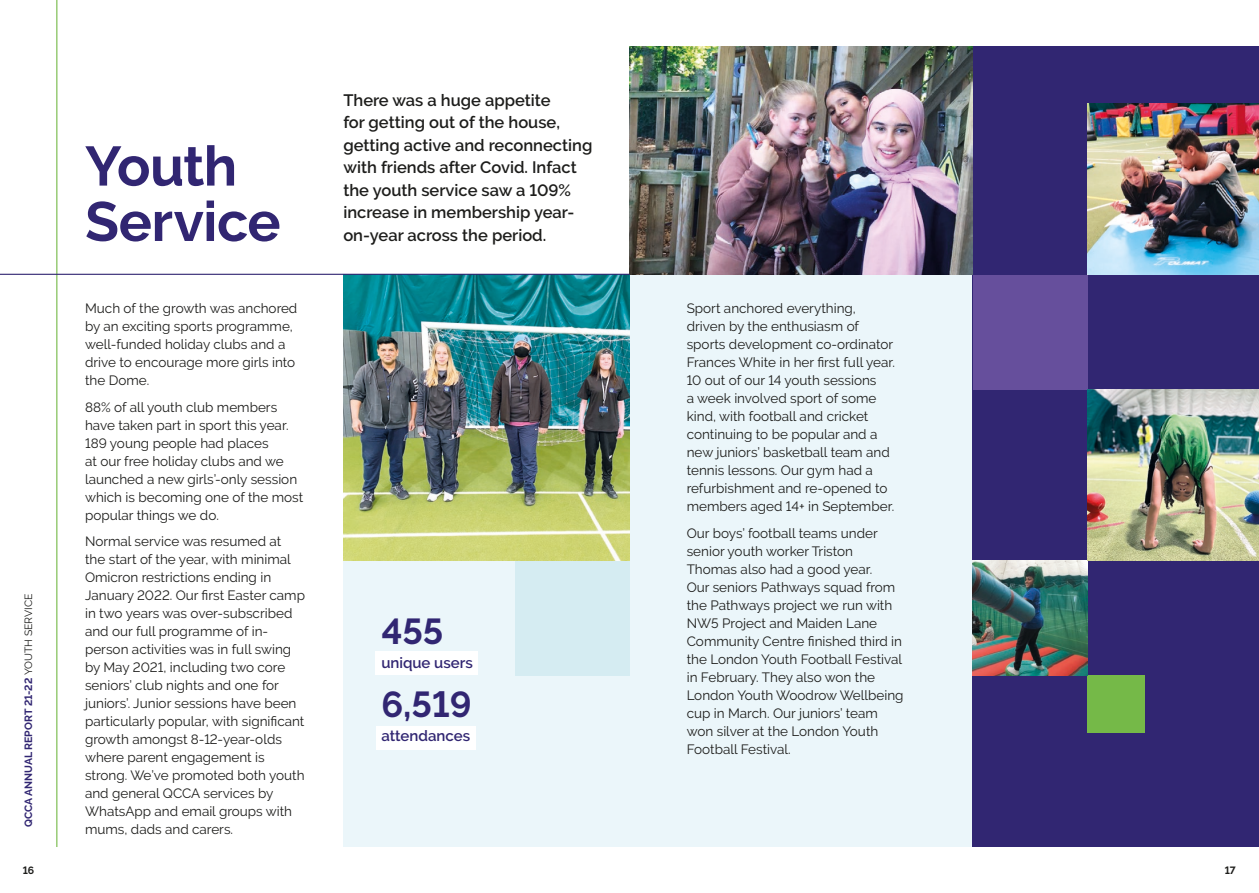
<style>
.page{position:relative;width:1259px;height:893px;background:#fff}
.page>*{position:absolute;margin:0;border:0;box-sizing:border-box;transform-origin:0 0}
.t1{font:700 55.35px/55.3px "Raleway";letter-spacing:-.01em;color:#312672}
.Stat_Large_Number{font:700 36px "Raleway";color:#312672}
.Intro{font:600 16.5px/22.5px "Raleway";color:#1d1d1b}
.Stat_small_text{font:600 15px "Raleway";color:#312672}
.Body_Copy{font:13.5px/18px "Raleway";color:#1d1d1b}
.t2{font:700 10.5px "Raleway";color:#312672}
.t3{font:700 10.5px "Raleway";color:#1d1d1b}
.s1{font-weight:400;color:#1d1d1b}
</style>
<div class="page">
<div style="left:343px;top:275px;width:791px;height:572px;background:#ebf6fa"></div>
<div style="left:973px;top:46px;width:286px;height:801px;background:#312672"></div>
<div style="left:973px;top:275px;width:114px;height:114px;background:#664f9c"></div>
<div style="left:515px;top:561px;width:114px;height:114px;background:#d5ecf2"></div>
<div style="left:1087px;top:675px;width:57px;height:57px;background:#75b948"></div>
<hr style="left:56px;top:0;width:1px;height:847px;background:#75b948">
<img style="left:973px;top:561px;width:114px;height:114px">
<img style="left:343px;top:275px;width:286px;height:286px">
<img style="left:629px;top:46px;width:344px;height:229px">
<hr style="left:0;top:274px;width:629px;height:1px;background:#312672">
<img style="left:1087px;top:389px;width:172px;height:172px">
<img style="left:1087px;top:103px;width:172px;height:172px">
<div style="left:376px;top:651px;width:102px;height:23px;background:#fff"></div>
<div style="left:376px;top:726px;width:100px;height:23px;background:#fff"></div>
<h1 class="t1" style="left:85px;top:139px;width:197px">Youth<br>Service</h1>
<p class="Intro" style="left:343px;top:89px;width:251px">There was a huge appetite<br>for getting out of the house, getting active and reconnecting with friends after Covid. Infact the youth service saw a 109% increase in membership year&shy;on-year across the period.</p>
<p class="Body_Copy" style="left:686px;top:299px;width:210px">Sport anchored everything, driven by the enthusiasm of sports development co-ordinator<br>Frances White in her first full year.<br>10 out of our 14 youth sessions<br>a week involved sport of some kind, with football and cricket continuing to be popular and a new juniors’ basketball team and tennis lessons. Our gym had a refurbishment and re-opened to members aged 14+ in September.</p>
<p class="Body_Copy" style="left:686px;top:524px;width:218px">Our boys’ football teams under senior youth worker Triston<br>Thomas also had a good year.<br>Our seniors Pathways squad from the Pathways project we run with<br>NW5 Project and Maiden Lane<br>Community Centre finished third in the London Youth Football Festival in February. They also won the<br>London Youth Woodrow Wellbeing cup in March. Our juniors’ team won silver at the London Youth<br>Football Festival.</p>
<p class="Body_Copy" style="left:85px;top:299px;width:214px">Much of the growth was anchored by an exciting sports programme, well-funded holiday clubs and a drive to encourage more girls into the Dome.</p>
<p class="Body_Copy" style="left:85px;top:398px;width:220px">88% of all youth club members have taken part in sport this year.<br>189 young people had places<br>at our free holiday clubs and we launched a new girls’-only session which is becoming one of the most popular things we do.</p>
<p class="Body_Copy" style="left:85px;top:532px;width:221px">Normal service was resumed at the start of the year, with minimal<br>Omicron restrictions ending in<br>January 2022. Our first Easter camp in two years was over-subscribed and our full programme of in&shy;person activities was in full swing by May 2021, including two core seniors’ club nights and one for juniors’. Junior sessions have been particularly popular, with significant growth amongst 8-12-year-olds where parent engagement is strong. We’ve promoted both youth and general QCCA services by<br>WhatsApp and email groups with mums, dads and carers.</p>
<h4 class="t2" style="left:22px;top:827px;width:235px;rotate:-90deg">QCCA ANNUAL REPORT 21-22 <span class="s1">YOUTH SERVICE</span></h4>
<p class="t3" style="left:23px;top:864px;width:13px">16</p>
<p class="t3" style="left:1224px;top:864px;width:13px">17</p>
<p class="Stat_Large_Number" style="left:381px;top:610px;width:64px">455</p>
<p class="Stat_small_text" style="left:381px;top:654px;width:93px">unique users</p>
<p class="Stat_Large_Number" style="left:381px;top:684px;width:92px">6,519</p>
<p class="Stat_small_text" style="left:381px;top:727px;width:90px">attendances</p>
</div>
